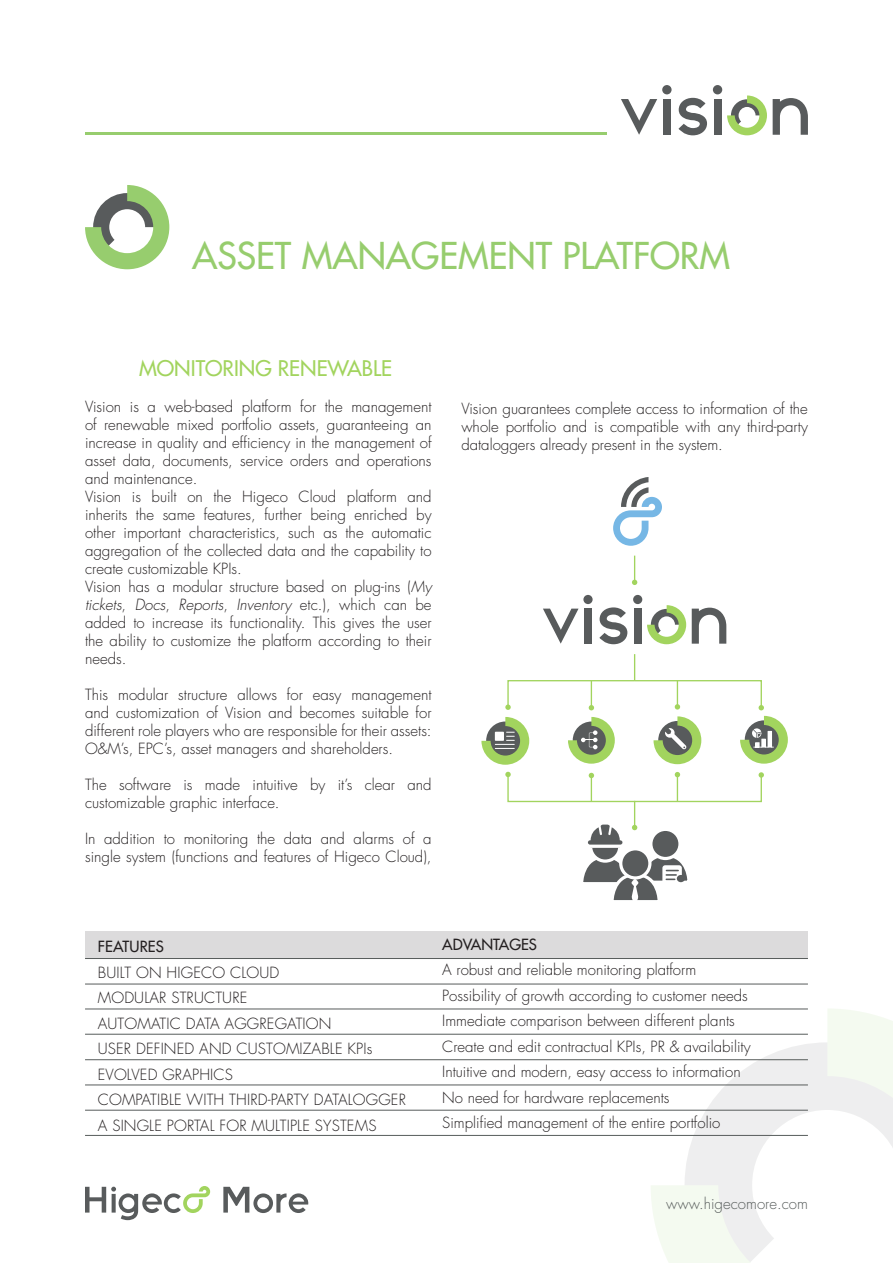
<style>
.page{position:relative;width:893px;height:1263px;background:#fff}
.page>*{position:absolute;margin:0;border:0;box-sizing:border-box;transform-origin:0 0}
.t1{font:36px "Futura LT";color:#97cd6e}
.t2{font:21px "Futura LT";color:#a2d45e}
.t3{font:300 15px/18px "Futura LT";color:#231f20;text-align:justify}
.t4{font:300 15px "Futura LT";color:#575c5b}
.t5{font:15px "Futura LT";color:#231f20}
.s1{font-style:italic}
</style>
<div class="page">
<svg style="left:651px;top:1009px;width:242px;height:254px"></svg>
<svg style="left:223px;top:1187px;width:85px;height:26px"></svg>
<svg style="left:85px;top:1186px;width:125px;height:34px"></svg>
<svg style="left:85px;top:185px;width:84px;height:84px"></svg>
<svg style="left:678px;top:98px;width:29px;height:37px"></svg>
<svg style="left:773px;top:98px;width:35px;height:37px"></svg>
<div style="left:663px;top:99px;width:8px;height:36px;background:#585b5c"></div>
<div style="left:662px;top:85px;width:10px;height:9px;background:#585b5c;border-radius:50%"></div>
<div style="left:714px;top:99px;width:7px;height:36px;background:#585b5c"></div>
<div style="left:713px;top:85px;width:9px;height:9px;background:#585b5c;border-radius:50%"></div>
<svg style="left:621px;top:99px;width:36px;height:36px"></svg>
<svg style="left:727px;top:95px;width:40px;height:40px"></svg>
<hr style="left:85px;top:133px;width:521px;height:2px;background:#97cd6e">
<div style="left:85px;top:931px;width:723px;height:27px;background:#dcdbdc"></div>
<hr style="left:85px;top:958px;width:723px;height:1px;background:#575c5b">
<hr style="left:85px;top:1008px;width:723px;height:1px;background:#575c5b">
<hr style="left:85px;top:1034px;width:723px;height:1px;background:#575c5b">
<hr style="left:85px;top:1084px;width:723px;height:1px;background:#575c5b">
<hr style="left:85px;top:1110px;width:723px;height:1px;background:#575c5b">
<hr style="left:85px;top:1135px;width:723px;height:1px;background:#575c5b">
<hr style="left:85px;top:1059px;width:723px;height:1px;background:#575c5b">
<hr style="left:85px;top:984px;width:723px;height:1px;background:#575c5b">
<svg style="left:599px;top:607px;width:28px;height:37px"></svg>
<svg style="left:692px;top:608px;width:34px;height:36px"></svg>
<div style="left:585px;top:609px;width:7px;height:35px;background:#585b5c"></div>
<div style="left:583px;top:595px;width:10px;height:9px;background:#585b5c;border-radius:50%"></div>
<div style="left:634px;top:609px;width:7px;height:35px;background:#585b5c"></div>
<div style="left:633px;top:595px;width:9px;height:9px;background:#585b5c;border-radius:50%"></div>
<svg style="left:543px;top:609px;width:36px;height:35px"></svg>
<svg style="left:647px;top:605px;width:39px;height:39px"></svg>
<svg style="left:505px;top:654px;width:259px;height:56px"></svg>
<svg style="left:481px;top:717px;width:48px;height:48px"></svg>
<svg style="left:568px;top:717px;width:47px;height:47px"></svg>
<svg style="left:653px;top:716px;width:48px;height:48px"></svg>
<svg style="left:740px;top:716px;width:48px;height:48px"></svg>
<hr style="left:768px;top:731px;width:3px;height:16px;background:#fff">
<svg style="left:613px;top:477px;width:49px;height:69px"></svg>
<svg style="left:632px;top:556px;width:5px;height:29px"></svg>
<svg style="left:505px;top:772px;width:259px;height:129px"></svg>
<p class="t1" style="left:192px;top:233px;width:539px">ASSET MANAGEMENT PLATFORM</p>
<p class="t2" style="left:139px;top:355px;width:255px">MONITORING RENEWABLE</p>
<p class="t3" style="left:85px;top:398px;width:348px">Vision is a web-based platform for the management of renewable mixed portfolio assets, guaranteeing an increase in quality and efficiency in the management of asset data, documents, service orders and operations and maintenance.</p>
<p class="t3" style="left:85px;top:488px;width:348px">Vision is built on the Higeco Cloud platform and inherits the same features, further being enriched by other important characteristics, such as the automatic aggregation of the collected data and the capability to create customizable KPIs.</p>
<p class="t3" style="left:85px;top:578px;width:348px">Vision has a modular structure based on plug-ins (<span class="s1">My tickets</span>, <span class="s1">Docs</span>, <span class="s1">Reports</span>, <span class="s1">Inventory</span> etc.), which can be added to increase its functionality. This gives the user the ability to customize the platform according to their needs.</p>
<p class="t3" style="left:85px;top:686px;width:348px">This modular structure allows for easy management and customization of Vision and becomes suitable for different role players who are responsible for their assets:<br>O&amp;M’s, EPC’s, asset managers and shareholders.</p>
<p class="t3" style="left:85px;top:776px;width:348px">The software is made intuitive by it’s clear and customizable graphic interface.</p>
<p class="t3" style="left:85px;top:830px;width:348px">In addition to monitoring the data and alarms of a single system (functions and features of Higeco Cloud),</p>
<p class="t3" style="left:461px;top:400px;width:348px">Vision guarantees complete access to information of the whole portfolio and is compatible with any third-party dataloggers already present in the system.</p>
<p class="t5" style="left:98px;top:937px;width:68px">FEATURES</p>
<p class="t3" style="left:98px;top:964px;width:183px">BUILT ON HIGECO CLOUD</p>
<p class="t3" style="left:98px;top:989px;width:151px">MODULAR STRUCTURE</p>
<p class="t3" style="left:98px;top:1015px;width:235px">AUTOMATIC DATA AGGREGATION</p>
<p class="t3" style="left:98px;top:1040px;width:276px">USER DEFINED AND CUSTOMIZABLE KPIs</p>
<p class="t3" style="left:98px;top:1066px;width:137px">EVOLVED GRAPHICS</p>
<p class="t3" style="left:98px;top:1091px;width:310px">COMPATIBLE WITH THIRD-PARTY DATALOGGER</p>
<p class="t3" style="left:98px;top:1117px;width:280px">A SINGLE PORTAL FOR MULTIPLE SYSTEMS</p>
<p class="t5" style="left:442px;top:934px;width:96px">ADVANTAGES</p>
<p class="t3" style="left:442px;top:961px;width:256px">A robust and reliable monitoring platform</p>
<p class="t3" style="left:442px;top:987px;width:307px">Possibility of growth according to customer needs</p>
<p class="t3" style="left:442px;top:1012px;width:294px">Immediate comparison between different plants</p>
<p class="t3" style="left:442px;top:1038px;width:310px">Create and edit contractual KPIs, PR &amp; availability</p>
<p class="t3" style="left:442px;top:1063px;width:300px">Intuitive and modern, easy access to information</p>
<p class="t3" style="left:442px;top:1089px;width:229px">No need for hardware replacements</p>
<p class="t3" style="left:442px;top:1114px;width:280px">Simplified management of the entire portfolio</p>
<p class="t4" style="left:666px;top:1194px;width:143px">www.higecomore.com</p>
</div>
